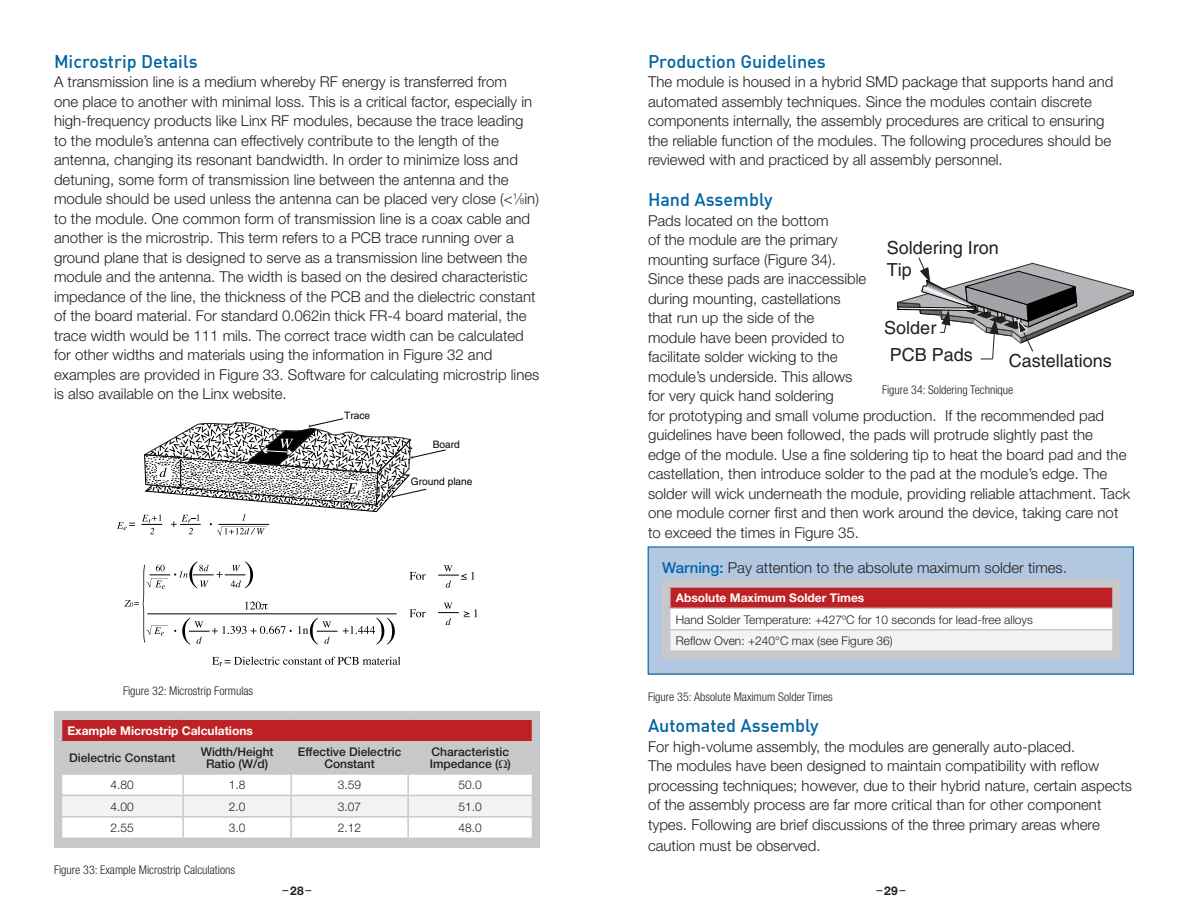
<style>
.page{position:relative;width:1188px;height:918px;background:#fff}
.page>*{position:absolute;margin:0;border:0;box-sizing:border-box;transform-origin:0 0}
.t1{font:500 18px "DIN Offc";color:#0065a4}
.t2{font:18px/21.8px "Helvetica";color:#231f20}
.t3{font:300 15px/19.5px "Helvetica Neue";color:#231f20}
.t4{font:300 12px/21.5px "Helvetica Neue";color:#231f20}
.t5{font:300 condensed 12px "Helvetica Neue";color:#231f20}
.t6{font:500 12px/12px "Helvetica Neue";color:#231f20;text-align:center}
.t7{font:700 12px "Helvetica Neue";color:#fff}
.t8{font:12px "Helvetica Neue";color:#231f20}
.t9{font:700 12px "Helvetica Neue";color:#231f20}
.t10{font:10.2px "Helvetica";color:#000}
.s1{font-size:8.25px}
.s2{font-weight:500;color:#0065a4}
</style>
<div class="page">
<svg style="left:117px;top:522px;width:18px;height:8px"></svg>
<svg style="left:298px;top:618px;width:97px;height:27px"></svg>
<svg style="left:410px;top:609px;width:16px;height:8px"></svg>
<svg style="left:438px;top:603px;width:39px;height:22px"></svg>
<svg style="left:212px;top:657px;width:189px;height:9px"></svg>
<svg style="left:410px;top:572px;width:16px;height:8px"></svg>
<svg style="left:438px;top:565px;width:37px;height:23px"></svg>
<hr style="left:147px;top:613px;width:250px;height:1px;background:#000">
<svg style="left:124px;top:561px;width:168px;height:84px"></svg>
<svg style="left:141px;top:418px;width:305px;height:118px"></svg>
<div style="left:54px;top:712px;width:486px;height:136px;background:#c7c8ca"></div>
<div style="left:62px;top:719px;width:470px;height:22px;background:#be2125"></div>
<svg style="left:62px;top:774px;width:470px;height:64px;background:#f6f7f7"></svg>
<hr style="left:61px;top:718px;width:122px;height:2px;background:#c7c8ca">
<hr style="left:183px;top:718px;width:108px;height:2px;background:#c7c8ca">
<hr style="left:291px;top:718px;width:117px;height:2px;background:#c7c8ca">
<hr style="left:408px;top:718px;width:125px;height:2px;background:#c7c8ca">
<svg style="left:896px;top:257px;width:238px;height:103px"></svg>
<div style="left:648px;top:547px;width:485px;height:127px;background:#b2c7e2"></div>
<div style="left:662px;top:579px;width:458px;height:80px;background:#c7c8ca"></div>
<div style="left:670px;top:587px;width:443px;height:21px;background:#be2125"></div>
<div style="left:670px;top:608px;width:443px;height:22px;background:#fff"></div>
<div style="left:670px;top:630px;width:443px;height:21px;background:#f2f3f4"></div>
<hr style="left:669px;top:609px;width:2px;height:20px;background:#c7c8ca">
<hr style="left:1112px;top:609px;width:2px;height:20px;background:#c7c8ca">
<svg style="left:670px;top:631px;width:1px;height:19px"></svg>
<svg style="left:1112px;top:631px;width:1px;height:19px"></svg>
<hr style="left:669px;top:650px;width:445px;height:2px;background:#c7c8ca">
<hr style="left:669px;top:586px;width:445px;height:2px;background:#c7c8ca">
<hr style="left:669px;top:588px;width:2px;height:20px;background:#c7c8ca">
<hr style="left:1112px;top:588px;width:2px;height:20px;background:#c7c8ca">
<hr style="left:669px;top:608px;width:445px;height:1px;background:#c7c8ca">
<hr style="left:669px;top:629px;width:445px;height:2px;background:#c7c8ca">
<p class="t1" style="left:54px;top:50px;width:145px">Microstrip Details</p>
<p class="t3" style="left:54px;top:72px;width:487px">A transmission line is a medium whereby RF energy is transferred from<br>one place to another with minimal loss. This is a critical factor, especially in high-frequency products like Linx RF modules, because the trace leading to the module’s antenna can effectively contribute to the length of the antenna, changing its resonant bandwidth. In order to minimize loss and detuning, some form of transmission line between the antenna and the module should be used unless the antenna can be placed very close (&lt;<sup>1</sup>⁄<span class="s1">8</span>in) to the module. One common form of transmission line is a coax cable and another is the microstrip. This term refers to a PCB trace running over a ground plane that is designed to serve as a transmission line between the module and the antenna. The width is based on the desired characteristic impedance of the line, the thickness of the PCB and the dielectric constant of the board material. For standard 0.062in thick FR-4 board material, the trace width would be 111 mils. The correct trace width can be calculated for other widths and materials using the information in Figure 32 and examples are provided in Figure 33. Software for calculating microstrip lines is also available on the Linx website.</p>
<p class="t10" style="left:344px;top:410px;width:28px">Trace</p>
<p class="t10" style="left:433px;top:439px;width:29px">Board</p>
<p class="t10" style="left:411px;top:476px;width:63px">Ground plane</p>
<p class="t5" style="left:123px;top:684px;width:132px">Figure 32: Microstrip Formulas</p>
<p class="t7" style="left:68px;top:723px;width:187px">Example Microstrip Calculations</p>
<p class="t6" style="left:69px;top:752px;width:108px">Dielectric Constant</p>
<p class="t6" style="left:201px;top:746px;width:74px">Width/Height<br>Ratio (W/d)</p>
<p class="t6" style="left:298px;top:746px;width:105px">Effective Dielectric<br>Constant</p>
<p class="t6" style="left:430px;top:746px;width:83px;text-align:left">Characteristic<br>Impedance ( )</p>
<p class="t4" style="left:111px;top:774px;width:25px">4.80</p>
<p class="t4" style="left:229px;top:774px;width:18px">1.8</p>
<p class="t4" style="left:338px;top:774px;width:25px">3.59</p>
<p class="t4" style="left:459px;top:774px;width:25px">50.0</p>
<p class="t4" style="left:111px;top:796px;width:25px">4.00</p>
<p class="t4" style="left:229px;top:796px;width:18px">2.0</p>
<p class="t4" style="left:338px;top:796px;width:25px">3.07</p>
<p class="t4" style="left:459px;top:796px;width:25px">51.0</p>
<p class="t4" style="left:111px;top:817px;width:25px">2.55</p>
<p class="t4" style="left:229px;top:817px;width:18px">3.0</p>
<p class="t4" style="left:338px;top:817px;width:25px">2.12</p>
<p class="t4" style="left:459px;top:817px;width:25px">48.0</p>
<p class="t5" style="left:54px;top:862px;width:183px">Figure 33: Example Microstrip Calculations</p>
<p class="t1" style="left:648px;top:50px;width:179px">Production Guidelines</p>
<p class="t3" style="left:648px;top:72px;width:467px">The module is housed in a hybrid SMD package that supports hand and automated assembly techniques. Since the modules contain discrete components internally, the assembly procedures are critical to ensuring the reliable function of the modules. The following procedures should be reviewed with and practiced by all assembly personnel.</p>
<p class="t1" style="left:648px;top:188px;width:126px">Hand Assembly</p>
<p class="t3" style="left:648px;top:210px;width:484px">Pads located on the bottom<br>of the module are the primary<br>mounting surface (Figure 34).<br>Since these pads are inaccessible<br>during mounting, castellations<br>that run up the side of the<br>module have been provided to<br>facilitate solder wicking to the<br>module’s underside. This allows<br>for very quick hand soldering<br>for prototyping and small volume production. If the recommended pad guidelines have been followed, the pads will protrude slightly past the<br>edge of the module. Use a fine soldering tip to heat the board pad and the castellation, then introduce solder to the pad at the module’s edge. The solder will wick underneath the module, providing reliable attachment. Tack one module corner first and then work around the device, taking care not to exceed the times in Figure 35.</p>
<p class="t2" style="left:887px;top:237px;width:114px">Soldering Iron<br>Tip</p>
<p class="t2" style="left:884px;top:317px;width:54px">Solder</p>
<p class="t2" style="left:890px;top:344px;width:85px">PCB Pads</p>
<p class="t2" style="left:1009px;top:350px;width:105px">Castellations</p>
<p class="t5" style="left:882px;top:383px;width:133px">Figure 34: Soldering Technique</p>
<p class="t3" style="left:662px;top:557px;width:406px"><span class="s2">Warning:</span> Pay attention to the absolute maximum solder times.</p>
<p class="t7" style="left:676px;top:591px;width:190px">Absolute Maximum Solder Times</p>
<p class="t4" style="left:676px;top:609px;width:359px">Hand Solder Temperature: +427ºC for 10 seconds for lead-free alloys<br>Reflow Oven: +240°C max (see Figure 36)</p>
<p class="t5" style="left:648px;top:689px;width:186px">Figure 35: Absolute Maximum Solder Times</p>
<p class="t1" style="left:648px;top:714px;width:172px">Automated Assembly</p>
<p class="t3" style="left:648px;top:736px;width:486px">For high-volume assembly, the modules are generally auto-placed.<br>The modules have been designed to maintain compatibility with reflow processing techniques; however, due to their hybrid nature, certain aspects of the assembly process are far more critical than for other component types. Following are brief discussions of the three primary areas where</p>
<p class="t3" style="left:648px;top:836px;width:174px">caution must be observed.</p>
<p class="t9" style="left:290px;top:883px;width:15px">28</p>
<p class="t8" style="left:877px;top:882px;width:30px">– –</p>
<p class="t9" style="left:884px;top:883px;width:15px">29</p>
<p class="t8" style="left:283px;top:882px;width:30px">– –</p>
</div>
